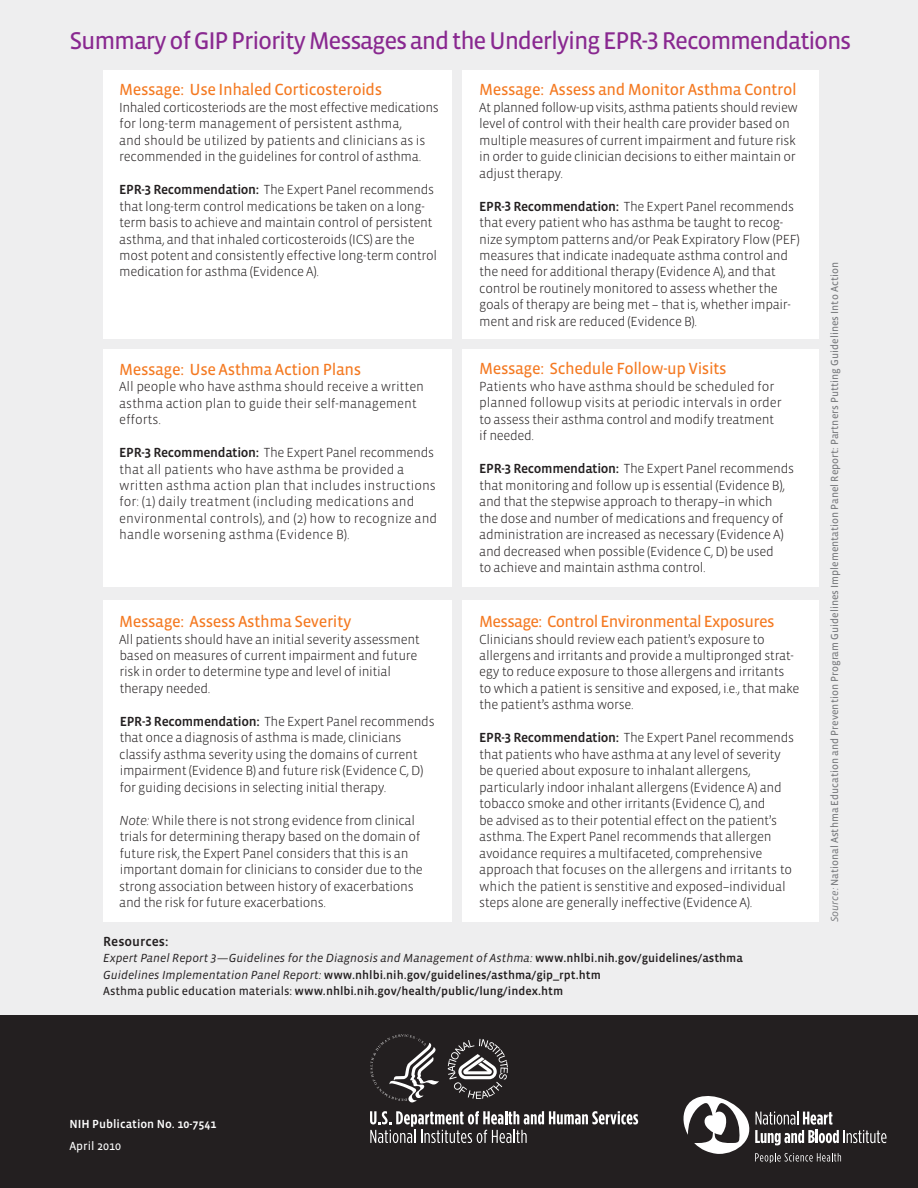
<style>
.page{position:relative;width:918px;height:1188px;background:#fff}
.page>*{position:absolute;margin:0;border:0;box-sizing:border-box;transform-origin:0 0}
.t1{font:24.75px "Vista Sans OT";letter-spacing:-.05em;color:#892890}
.t2{font:16.5px "Vista Sans OT";letter-spacing:-.025em;color:#f47921}
.t3{font:300 13.5px/16.5px "Vista Sans OT";letter-spacing:-.025em;color:#231f20}
.t4{font:300 13.5px/16.5px "Vista Sans OT";color:#231f20}
.t5{font:500 13.5px "Vista Sans OT";color:#231f20}
.t6{font:500 12px "Vista Sans OT";color:#231f20}
.t7{font:italic 12px "Vista Sans OT";color:#231f20}
.t8{font:500 12px/22.5px "Vista Sans OT";color:#fff}
.t9{font:10.5px "Vista Sans OT";color:#76787b}
.s1{font-weight:500}
.s2{font-style:italic}
.s3{font-weight:500;font-style:normal}
.s4{font-weight:400;font-style:italic}
.s5{font-weight:400}
</style>
<div class="page">
<div style="left:0;top:0;width:918px;height:1057px;background:#eeeeef"></div>
<div style="left:0;top:1015px;width:918px;height:173px;background:#231f20"></div>
<div style="left:103px;top:349px;width:349px;height:238px;background:#fff"></div>
<div style="left:103px;top:70px;width:349px;height:269px;background:#fff"></div>
<div style="left:103px;top:600px;width:349px;height:322px;background:#fff"></div>
<div style="left:462px;top:70px;width:357px;height:269px;background:#fff"></div>
<div style="left:462px;top:600px;width:357px;height:322px;background:#fff"></div>
<div style="left:462px;top:349px;width:357px;height:238px;background:#fff"></div>
<svg style="left:370px;top:1111px;width:268px;height:32px"></svg>
<svg style="left:448px;top:1039px;width:60px;height:60px"></svg>
<svg style="left:370px;top:1034px;width:69px;height:69px"></svg>
<svg style="left:683px;top:1096px;width:204px;height:67px"></svg>
<h2 class="t1" style="left:69px;top:28px;width:784px">Summary of GIP Priority Messages and the Underlying EPR-3 Recommendations</h2>
<h3 class="t2" style="left:119px;top:81px;width:264px">Message: Use Inhaled Corticosteroids</h3>
<p class="t3" style="left:119px;top:99px;width:321px">Inhaled corticosteriods are the most effective medications for long-term management of persistent asthma,<br>and should be utilized by patients and clinicians as is recommended in the guidelines for control of asthma.</p>
<p class="t3" style="left:119px;top:181px;width:320px"><span class="s1">EPR-3 Recommendation:</span> The Expert Panel recommends that long-term control medications be taken on a long&shy;term basis to achieve and maintain control of persistent asthma, and that inhaled corticosteroids (ICS) are the most potent and consistently effective long-term control medication for asthma (Evidence A).</p>
<h3 class="t2" style="left:479px;top:81px;width:319px">Message: Assess and Monitor Asthma Control</h3>
<p class="t3" style="left:479px;top:99px;width:320px">At planned follow-up visits, asthma patients should review level of control with their health care provider based on multiple measures of current impairment and future risk in order to guide clinician decisions to either maintain or adjust therapy.</p>
<p class="t3" style="left:479px;top:198px;width:322px"><span class="s1">EPR-3 Recommendation:</span> The Expert Panel recommends that every patient who has asthma be taught to recog&shy;nize symptom patterns and/or Peak Expiratory Flow (PEF) measures that indicate inadequate asthma control and the need for additional therapy (Evidence A), and that control be routinely monitored to assess whether the goals of therapy are being met – that is, whether impair&shy;ment and risk are reduced (Evidence B).</p>
<h3 class="t2" style="left:479px;top:360px;width:249px">Message: Schedule Follow-up Visits</h3>
<p class="t3" style="left:479px;top:378px;width:304px">Patients who have asthma should be scheduled for planned followup visits at periodic intervals in order to assess their asthma control and modify treatment if needed.</p>
<p class="t3" style="left:479px;top:461px;width:316px"><span class="s1">EPR-3 Recommendation:</span> The Expert Panel recommends that monitoring and follow up is essential (Evidence B), and that the stepwise approach to therapy–in which the dose and number of medications and frequency of administration are increased as necessary (Evidence A) and decreased when possible (Evidence C, D) be used<br>to achieve and maintain asthma control.</p>
<p class="t9" style="left:829px;top:922px;width:662px;rotate:-90deg"><span class="s2">Source:</span> National Asthma Education and Prevention Program Guidelines Implementation Panel Report: Partners Putting Guidelines Into Action</p>
<h3 class="t2" style="left:119px;top:360px;width:243px">Message: Use Asthma Action Plans</h3>
<p class="t3" style="left:119px;top:378px;width:306px">All people who have asthma should receive a written asthma action plan to guide their self-management efforts.</p>
<p class="t4" style="left:119px;top:444px;width:320px"><span class="s1">EPR-3 Recommendation:</span> The Expert Panel recommends that all patients who have asthma be provided a written asthma action plan that includes instructions for: (1) daily treatment (including medications and environmental controls), and (2) how to recognize and handle worsening asthma (Evidence B).</p>
<h3 class="t2" style="left:119px;top:613px;width:234px">Message: Assess Asthma Severity</h3>
<p class="t3" style="left:119px;top:631px;width:302px">All patients should have an initial severity assessment based on measures of current impairment and future risk in order to determine type and level of initial therapy needed.</p>
<p class="t3" style="left:119px;top:713px;width:317px"><span class="s1">EPR-3 Recommendation:</span> The Expert Panel recommends that once a diagnosis of asthma is made, clinicians classify asthma severity using the domains of current impairment (Evidence B) and future risk (Evidence C, D) for guiding decisions in selecting initial therapy.</p>
<p class="t3" style="left:119px;top:812px;width:305px"><span class="s2">Note:</span> While there is not strong evidence from clinical trials for determining therapy based on the domain of future risk, the Expert Panel considers that this is an important domain for clinicians to consider due to the strong association between history of exacerbations and the risk for future exacerbations.</p>
<h3 class="t2" style="left:479px;top:613px;width:297px">Message: Control Environmental Exposures</h3>
<p class="t3" style="left:479px;top:631px;width:322px">Clinicians should review each patient’s exposure to allergens and irritants and provide a multipronged strat&shy;egy to reduce exposure to those allergens and irritants to which a patient is sensitive and exposed, i.e., that make the patient’s asthma worse.</p>
<p class="t3" style="left:479px;top:730px;width:316px"><span class="s1">EPR-3 Recommendation:</span> The Expert Panel recommends that patients who have asthma at any level of severity be queried about exposure to inhalant allergens, particularly indoor inhalant allergens (Evidence A) and tobacco smoke and other irritants (Evidence C), and<br>be advised as to their potential effect on the patient’s asthma. The Expert Panel recommends that allergen avoidance requires a multifaceted, comprehensive approach that focuses on the allergens and irritants to which the patient is senstitive and exposed–individual steps alone are generally ineffective (Evidence A).</p>
<h4 class="t5" style="left:103px;top:934px;width:67px">Resources:</h4>
<p class="t7" style="left:103px;top:952px;width:641px">Expert Panel Report 3—Guidelines for the Diagnosis and Management of Asthma: <span class="s3">www.nhlbi.nih.gov/guidelines/asthma</span></p>
<p class="t6" style="left:103px;top:969px;width:499px"><span class="s4">Guidelines Implementation Panel Report:</span> www.nhlbi.nih.gov/guidelines/asthma/gip_rpt.htm</p>
<p class="t6" style="left:103px;top:985px;width:462px"><span class="s5">Asthma public education materials:</span> www.nhlbi.nih.gov/health/public/lung/index.htm</p>
<p class="t8" style="left:69px;top:1113px;width:148px">NIH Publication No. 10-7541<br><span class="s5">April 2010</span></p>
</div>
